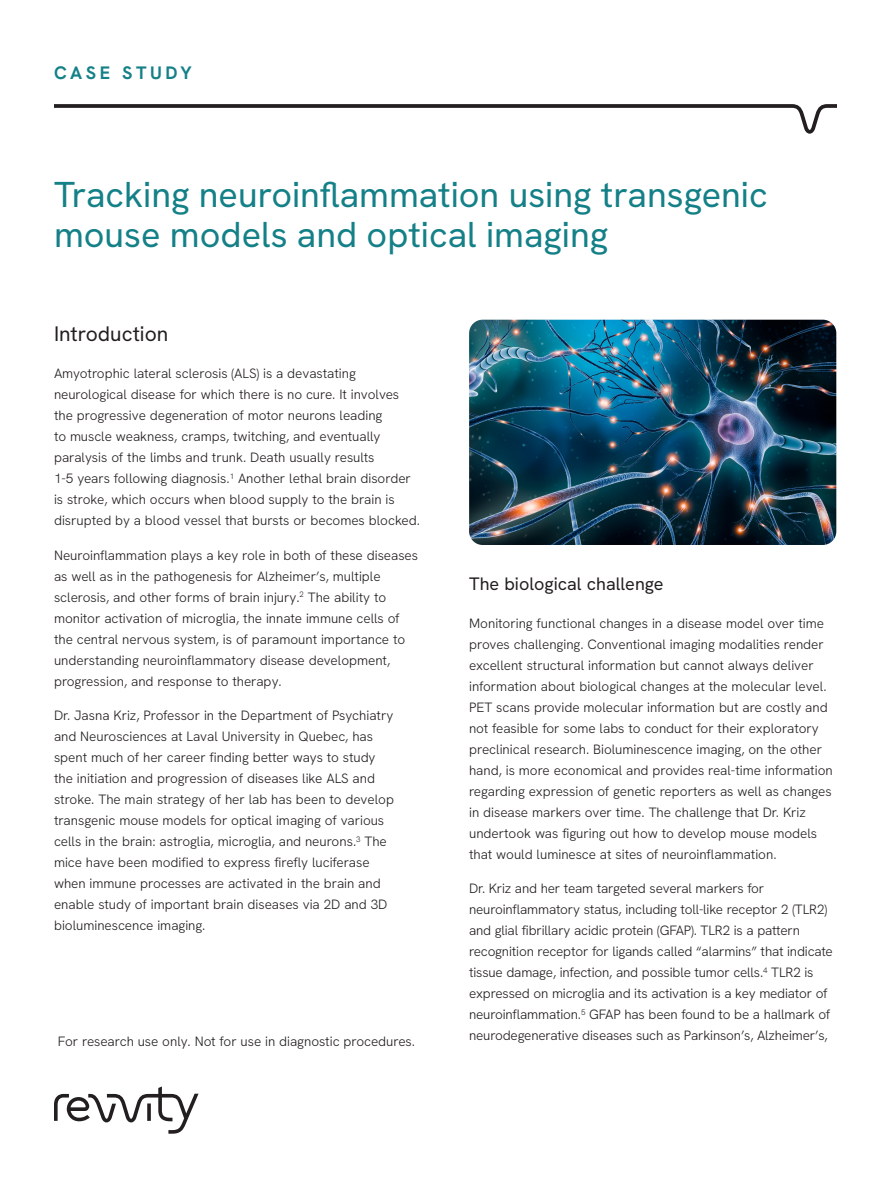
<style>
.page{position:relative;width:891px;height:1188px;background:#fff}
.page>*{position:absolute;margin:0;border:0;box-sizing:border-box;transform-origin:0 0}
.Intro_head{font:36px/40.5px "Hanken Grotesk";color:#148087}
.Intro_Subhead{font:21px "Hanken Grotesk";color:#231f20}
.Sub_Head{font:18px "Hanken Grotesk";color:#231f20}
.Band_Text{font:700 18px "Hanken Grotesk";letter-spacing:.2em;color:#148087}
.Body_Copy{font:300 13.5px/21px "Hanken Grotesk";letter-spacing:-.005em;color:#231f20}
</style>
<div class="page">
<svg style="left:54px;top:104px;width:783px;height:30px"></svg>
<svg style="left:54px;top:1086px;width:145px;height:48px"></svg>
<img style="left:469px;top:320px;width:367px;height:225px">
<p class="Band_Text" style="left:54px;top:61px;width:139px">CASE STUDY</p>
<p class="Intro_head" style="left:54px;top:173px;width:715px">Tracking neuroinflammation using transgenic mouse models and optical imaging</p>
<p class="Intro_Subhead" style="left:54px;top:320px;width:116px">Introduction</p>
<p class="Body_Copy" style="left:54px;top:363px;width:368px">Amyotrophic lateral sclerosis (ALS) is a devastating neurological disease for which there is no cure. It involves the progressive degeneration of motor neurons leading<br>to muscle weakness, cramps, twitching, and eventually paralysis of the limbs and trunk. Death usually results<br>1-5 years following diagnosis.<sup>1</sup> Another lethal brain disorder is stroke, which occurs when blood supply to the brain is disrupted by a blood vessel that bursts or becomes blocked.</p>
<p class="Body_Copy" style="left:54px;top:544px;width:366px">Neuroinflammation plays a key role in both of these diseases as well as in the pathogenesis for Alzheimer’s, multiple sclerosis, and other forms of brain injury.<sup>2</sup> The ability to monitor activation of microglia, the innate immune cells of the central nervous system, is of paramount importance to understanding neuroinflammatory disease development, progression, and response to therapy.</p>
<p class="Body_Copy" style="left:54px;top:705px;width:342px">Dr. Jasna Kriz, Professor in the Department of Psychiatry and Neurosciences at Laval University in Quebec, has spent much of her career finding better ways to study the initiation and progression of diseases like ALS and stroke. The main strategy of her lab has been to develop transgenic mouse models for optical imaging of various cells in the brain: astroglia, microglia, and neurons.<sup>3</sup> The mice have been modified to express firefly luciferase when immune processes are activated in the brain and enable study of important brain diseases via 2D and 3D bioluminescence imaging.</p>
<p class="Body_Copy" style="left:58px;top:1031px;width:359px">For research use only. Not for use in diagnostic procedures.</p>
<p class="Sub_Head" style="left:469px;top:573px;width:196px">The biological challenge</p>
<p class="Body_Copy" style="left:469px;top:612px;width:365px">Monitoring functional changes in a disease model over time proves challenging. Conventional imaging modalities render excellent structural information but cannot always deliver information about biological changes at the molecular level.<br>PET scans provide molecular information but are costly and not feasible for some labs to conduct for their exploratory preclinical research. Bioluminescence imaging, on the other hand, is more economical and provides real-time information regarding expression of genetic reporters as well as changes in disease markers over time. The challenge that Dr. Kriz undertook was figuring out how to develop mouse models that would luminesce at sites of neuroinflammation.</p>
<p class="Body_Copy" style="left:469px;top:878px;width:365px">Dr. Kriz and her team targeted several markers for neuroinflammatory status, including toll-like receptor 2 (TLR2) and glial fibrillary acidic protein (GFAP). TLR2 is a pattern recognition receptor for ligands called “alarmins” that indicate tissue damage, infection, and possible tumor cells.<sup>4</sup> TLR2 is expressed on microglia and its activation is a key mediator of neuroinflammation.<sup>5</sup> GFAP has been found to be a hallmark of neurodegenerative diseases such as Parkinson’s, Alzheimer’s,</p>
</div>
